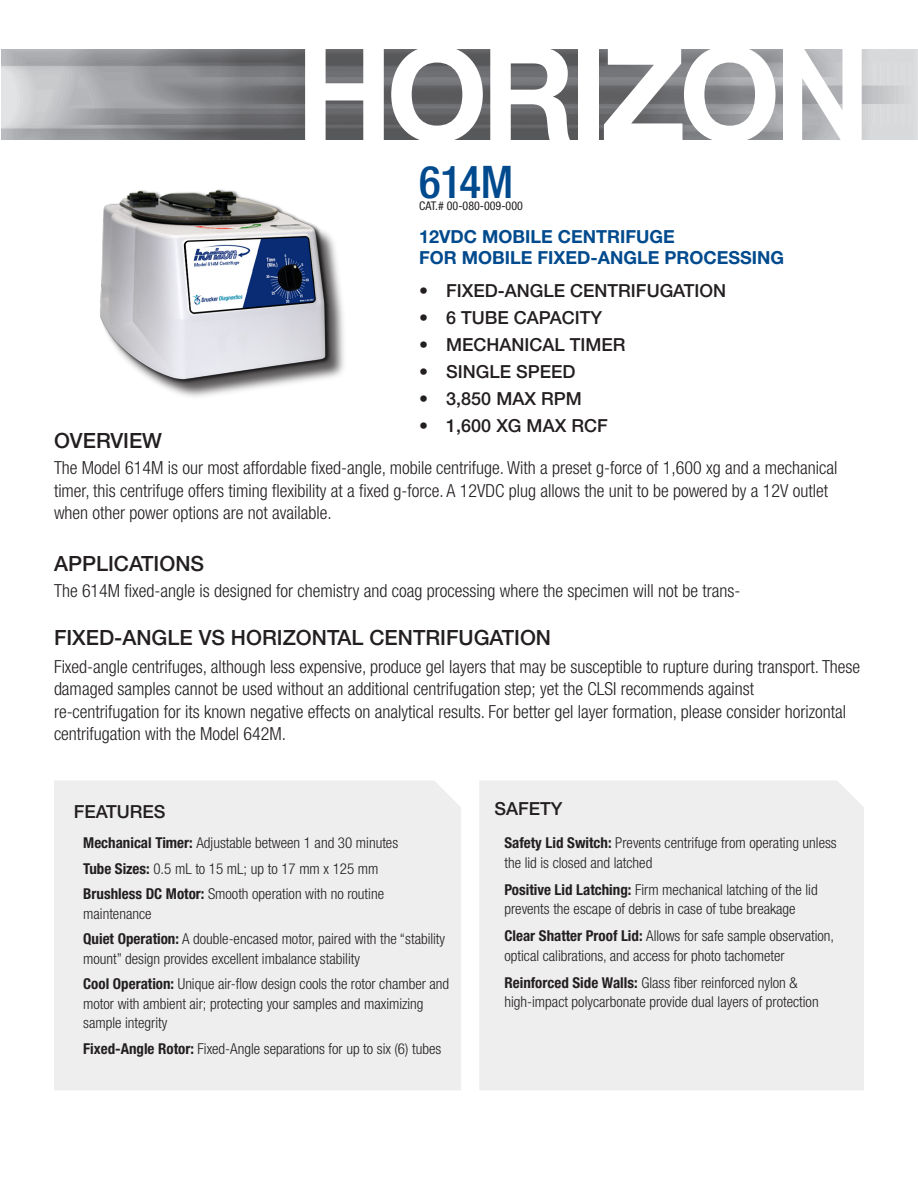
<style>
.page{position:relative;width:918px;height:1188px;background:#fff}
.page>*{position:absolute;margin:0;border:0;box-sizing:border-box;transform-origin:0 0}
.t1{font:700 130.5px "Helvetica Neue LT Std";letter-spacing:-.05em;color:#fff}
.t2{font:500 condensed 45px "Helvetica Neue LT Std";color:#004a8d}
.t3{font:500 21px "Helvetica Neue LT Std";color:#231f20}
.t4{font:300 condensed 18px/22.5px "Helvetica Neue LT Std";color:#231f20}
.t5{font:500 18px "Helvetica Neue LT Std";color:#231f20}
.t6{font:700 18px "Helvetica Neue LT Std";color:#004a8d}
.t7{font:300 condensed 15px/19.5px "Helvetica Neue LT Std";color:#231f20}
.t8{font:condensed 12px "Helvetica Neue LT Std";color:#231f20}
.s1{font-weight:700}
</style>
<div class="page">
<img style="left:1px;top:50px;width:917px;height:89px">
<div style="left:479px;top:781px;width:385px;height:309px;background:#eeeeef"></div>
<div style="left:54px;top:781px;width:407px;height:309px;background:#eeeeef"></div>
<div style="left:103px;top:193px;width:245px;height:208px;background:#231f20;opacity:.75"></div>
<img style="left:100px;top:189px;width:232px;height:195px">
<p class="t1" style="left:296px;top:13px;width:576px">HORIZON</p>
<p class="t2" style="left:419px;top:156px;width:96px">614M</p>
<p class="t8" style="left:419px;top:199px;width:105px">CAT.# 00-080-009-000</p>
<p class="t6" style="left:419px;top:225px;width:257px">12VDC MOBILE CENTRIFUGE</p>
<p class="t6" style="left:419px;top:247px;width:367px">FOR MOBILE FIXED-ANGLE PROCESSING</p>
<p class="t5" style="left:419px;top:279px;width:308px">• FIXED-ANGLE CENTRIFUGATION</p>
<p class="t5" style="left:419px;top:306px;width:184px">• 6 TUBE CAPACITY</p>
<p class="t5" style="left:419px;top:333px;width:208px">• MECHANICAL TIMER</p>
<p class="t5" style="left:419px;top:360px;width:158px">• SINGLE SPEED</p>
<p class="t5" style="left:419px;top:387px;width:164px">• 3,850 MAX RPM</p>
<p class="t5" style="left:419px;top:414px;width:190px">• 1,600 XG MAX RCF</p>
<p class="t3" style="left:54px;top:428px;width:110px">OVERVIEW</p>
<p class="t4" style="left:54px;top:457px;width:785px">The Model 614M is our most affordable fixed-angle, mobile centrifuge. With a preset g-force of 1,600 xg and a mechanical timer, this centrifuge offers timing flexibility at a fixed g-force. A 12VDC plug allows the unit to be powered by a 12V outlet when other power options are not available.</p>
<p class="t3" style="left:54px;top:551px;width:152px">APPLICATIONS</p>
<p class="t4" style="left:54px;top:580px;width:688px">The 614M fixed-angle is designed for chemistry and coag processing where the specimen will not be trans-</p>
<p class="t3" style="left:54px;top:625px;width:499px">FIXED-ANGLE VS HORIZONTAL CENTRIFUGATION</p>
<p class="t4" style="left:54px;top:655px;width:808px">Fixed-angle centrifuges, although less expensive, produce gel layers that may be susceptible to rupture during transport. These damaged samples cannot be used without an additional centrifugation step; yet the CLSI recommends against</p>
<p class="t4" style="left:54px;top:700px;width:794px">re-centrifugation for its known negative effects on analytical results. For better gel layer formation, please consider horizontal centrifugation with the Model 642M.</p>
<p class="t5" style="left:74px;top:800px;width:93px">FEATURES</p>
<p class="t7" style="left:83px;top:833px;width:316px"><span class="s1">Mechanical Timer:</span> Adjustable between 1 and 30 minutes</p>
<p class="t7" style="left:83px;top:859px;width:297px"><span class="s1">Tube Sizes:</span> 0.5 mL to 15 mL; up to 17 mm x 125 mm</p>
<p class="t7" style="left:83px;top:884px;width:302px"><span class="s1">Brushless DC Motor:</span> Smooth operation with no routine</p>
<p class="t7" style="left:83px;top:904px;width:70px">maintenance</p>
<p class="t7" style="left:83px;top:929px;width:363px"><span class="s1">Quiet Operation:</span> A double-encased motor, paired with the “stability mount” design provides excellent imbalance stability</p>
<p class="t7" style="left:83px;top:974px;width:368px"><span class="s1">Cool Operation:</span> Unique air-flow design cools the rotor chamber and motor with ambient air; protecting your samples and maximizing sample integrity</p>
<p class="t7" style="left:83px;top:1039px;width:360px"><span class="s1">Fixed-Angle Rotor:</span> Fixed-Angle separations for up to six (6) tubes</p>
<p class="t5" style="left:494px;top:798px;width:70px">SAFETY</p>
<p class="t7" style="left:504px;top:833px;width:334px"><span class="s1">Safety Lid Switch:</span> Prevents centrifuge from operating unless the lid is closed and latched</p>
<p class="t7" style="left:504px;top:880px;width:315px"><span class="s1">Positive Lid Latching:</span> Firm mechanical latching of the lid</p>
<p class="t7" style="left:504px;top:899px;width:293px">prevents the escape of debris in case of tube breakage</p>
<p class="t7" style="left:504px;top:926px;width:331px"><span class="s1">Clear Shatter Proof Lid:</span> Allows for safe sample observation, optical calibrations, and access for photo tachometer</p>
<p class="t7" style="left:504px;top:973px;width:295px"><span class="s1">Reinforced Side Walls:</span> Glass fiber reinforced nylon &amp;</p>
<p class="t7" style="left:504px;top:992px;width:316px">high-impact polycarbonate provide dual layers of protection</p>
</div>
